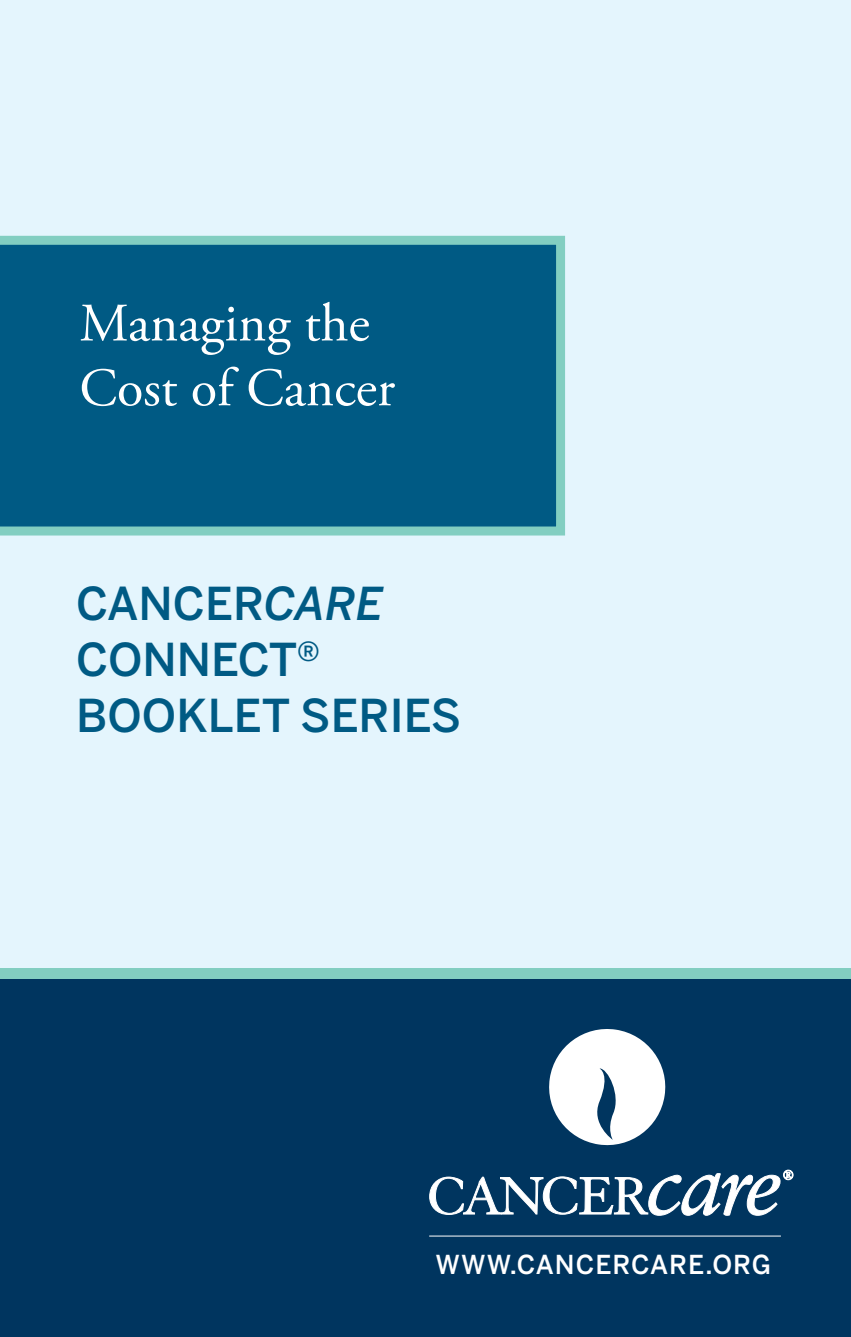
<style>
.page{position:relative;width:851px;height:1337px;background:#fff}
.page>*{position:absolute;margin:0;border:0;box-sizing:border-box;transform-origin:0 0}
.t1{font:54px/64.8px "Adobe Garamond Pro";color:#fff}
.t2{font:500 45px/55.8px "Benton Sans";color:#005a84}
.t3{font:500 25.88px "Benton Sans";letter-spacing:.04em;color:#fff}
.s1{font-style:italic}
</style>
<div class="page">
<div style="left:0;top:951px;width:850px;height:385px;background:#00355f"></div>
<div style="left:0;top:0;width:850px;height:967px;background:#e4f5fd"></div>
<svg style="left:549px;top:1029px;width:117px;height:117px"></svg>
<svg style="left:429px;top:1170px;width:364px;height:45px"></svg>
<hr style="left:429px;top:1235px;width:351px;height:1px;background:#fff">
<div style="left:0;top:967px;width:850px;height:11px;background:#82cec1"></div>
<svg style="left:0;top:236px;width:565px;height:299px;background:#096288"></svg>
<p class="t1" style="left:79px;top:293px;width:317px">Managing the<br>Cost of Cancer</p>
<p class="t2" style="left:76px;top:575px;width:386px">CANCER<span class="s1">CARE<br></span>CONNECT<sup>®<br></sup>BOOKLET SERIES</p>
<p class="t3" style="left:435px;top:1249px;width:337px">WWW.CANCERCARE.ORG</p>
</div>
